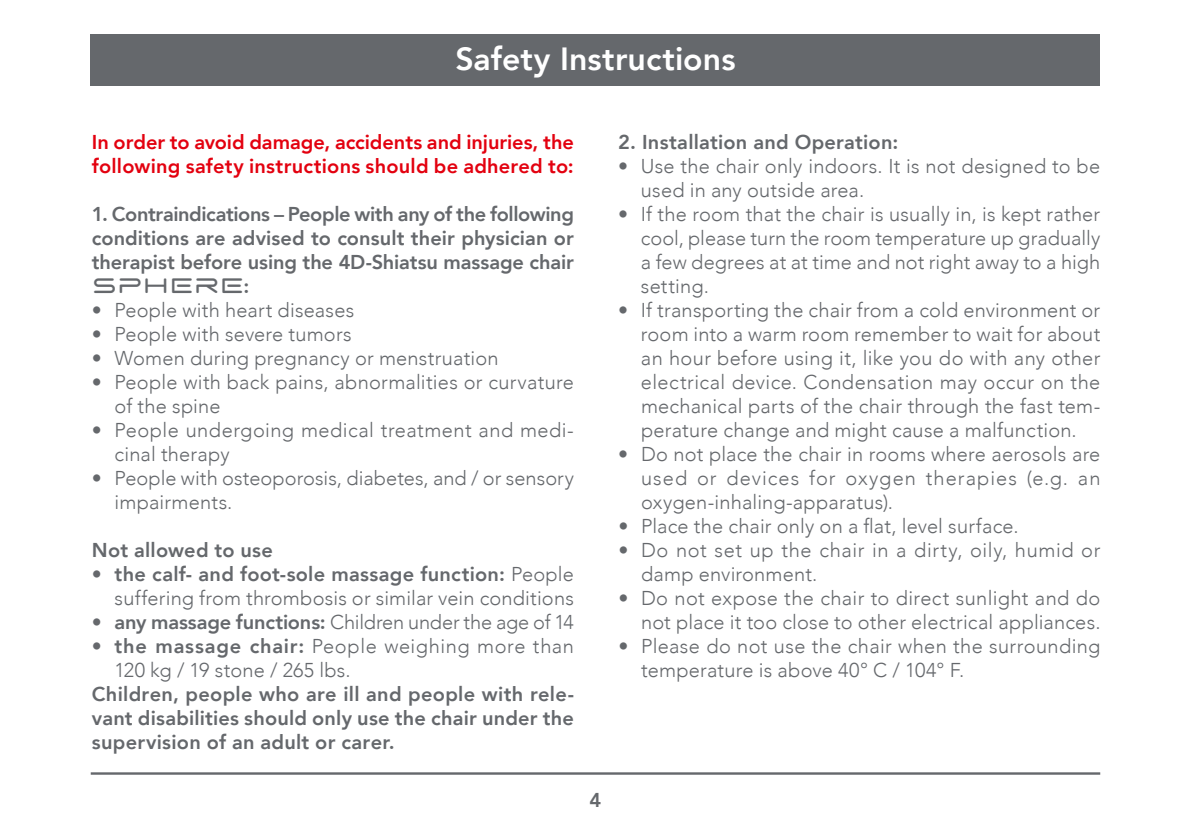
<style>
.page{position:relative;width:1191px;height:840px;background:#fff}
.page>*{position:absolute;margin:0;border:0;box-sizing:border-box;transform-origin:0 0}
.t1{font:800 32px "Avenir";color:#fff}
.t2{font:24px "SPHEREFEZ";letter-spacing:.005em;color:#65686c}
.t3{font:300 20px/24px "Avenir";letter-spacing:.01em;color:#65686c}
.t4{font:800 20px/24px "Avenir";letter-spacing:.01em;color:#65686c;text-align:justify}
.t5{font:800 20px/24px "Avenir";letter-spacing:.005em;color:#e3000f}
.t6{font:300 20px "Avenir";letter-spacing:-.01em;color:#65686c}
.s1{font-family:"Avenir";font-weight:800;font-size:20px}
.s2{font-weight:800}
</style>
<div class="page">
<div style="left:91px;top:34px;width:1009px;height:51px;background:#65686c"></div>
<hr style="left:91px;top:771px;width:1009px;height:3px;background:#65686c">
<h1 class="t1" style="left:455px;top:34px;width:282px">Safety Instructions</h1>
<p class="t5" style="left:92px;top:130px;width:483px">In order to avoid damage, accidents and injuries, the following safety instructions should be adhered to:</p>
<p class="t4" style="left:92px;top:202px;width:483px">1. Contraindications – People with any of the following conditions are advised to consult their physician or therapist before using the 4D-Shiatsu massage chair</p>
<p class="t2" style="left:92px;top:267px;width:159px">SPHERE<span class="s1">:</span></p>
<p class="t3" style="left:92px;top:298px;width:264px">• People with heart diseases</p>
<p class="t3" style="left:92px;top:322px;width:261px">• People with severe tumors</p>
<p class="t3" style="left:92px;top:346px;width:408px">• Women during pregnancy or menstruation</p>
<p class="t3" style="left:115px;top:370px;width:461px;text-indent:-23px">• People with back pains, abnormalities or curvature of the spine</p>
<p class="t3" style="left:115px;top:418px;width:461px;text-indent:-23px">• People undergoing medical treatment and medi&shy;cinal therapy</p>
<p class="t3" style="left:115px;top:466px;width:461px;text-indent:-23px">• People with osteoporosis, diabetes, and / or sensory impairments.</p>
<p class="t4" style="left:92px;top:538px;width:182px">Not allowed to use</p>
<p class="t3" style="left:92px;top:562px;width:483px;text-align:right">• <span class="s2">the calf- and foot-sole massage function:</span> People suffering from thrombosis or similar vein conditions</p>
<p class="t6" style="left:92px;top:610px;width:483px">• <span class="s2">any massage functions:</span> Children under the age of 14</p>
<p class="t3" style="left:115px;top:634px;width:461px;text-indent:-23px"><span class="s2">• the massage chair:</span> People weighing more than<br>120 kg / 19 stone / 265 lbs.</p>
<p class="t4" style="left:92px;top:682px;width:483px">Children, people who are ill and people with rele&shy;vant disabilities should only use the chair under the supervision of an adult or carer.</p>
<p class="t4" style="left:589px;top:787px;width:13px">4</p>
<p class="t4" style="left:618px;top:130px;width:282px">2. Installation and Operation:</p>
<p class="t3" style="left:641px;top:154px;width:461px;text-indent:-23px">• Use the chair only indoors. It is not designed to be used in any outside area.</p>
<p class="t3" style="left:641px;top:202px;width:461px;text-align:justify;text-indent:-23px">• If the room that the chair is usually in, is kept rather cool, please turn the room temperature up gradually a few degrees at at time and not right away to a high setting.</p>
<p class="t3" style="left:641px;top:298px;width:461px;text-align:justify;text-indent:-23px">• If transporting the chair from a cold environment or room into a warm room remember to wait for about an hour before using it, like you do with any other electrical device. Condensation may occur on the mechanical parts of the chair through the fast tem&shy;perature change and might cause a malfunction.</p>
<p class="t3" style="left:641px;top:442px;width:461px;text-align:justify;text-indent:-23px">• Do not place the chair in rooms where aerosols are used or devices for oxygen therapies (e.g. an oxygen-inhaling-apparatus).</p>
<p class="t3" style="left:618px;top:514px;width:402px">• Place the chair only on a flat, level surface.</p>
<p class="t3" style="left:641px;top:538px;width:461px;text-indent:-23px">• Do not set up the chair in a dirty, oily, humid or damp environment.</p>
<p class="t3" style="left:618px;top:586px;width:483px;text-align:right">• Do not expose the chair to direct sunlight and do not place it too close to other electrical appliances.</p>
<p class="t3" style="left:641px;top:634px;width:461px;text-indent:-23px">• Please do not use the chair when the surrounding temperature is above 40° C / 104° F.</p>
</div>
